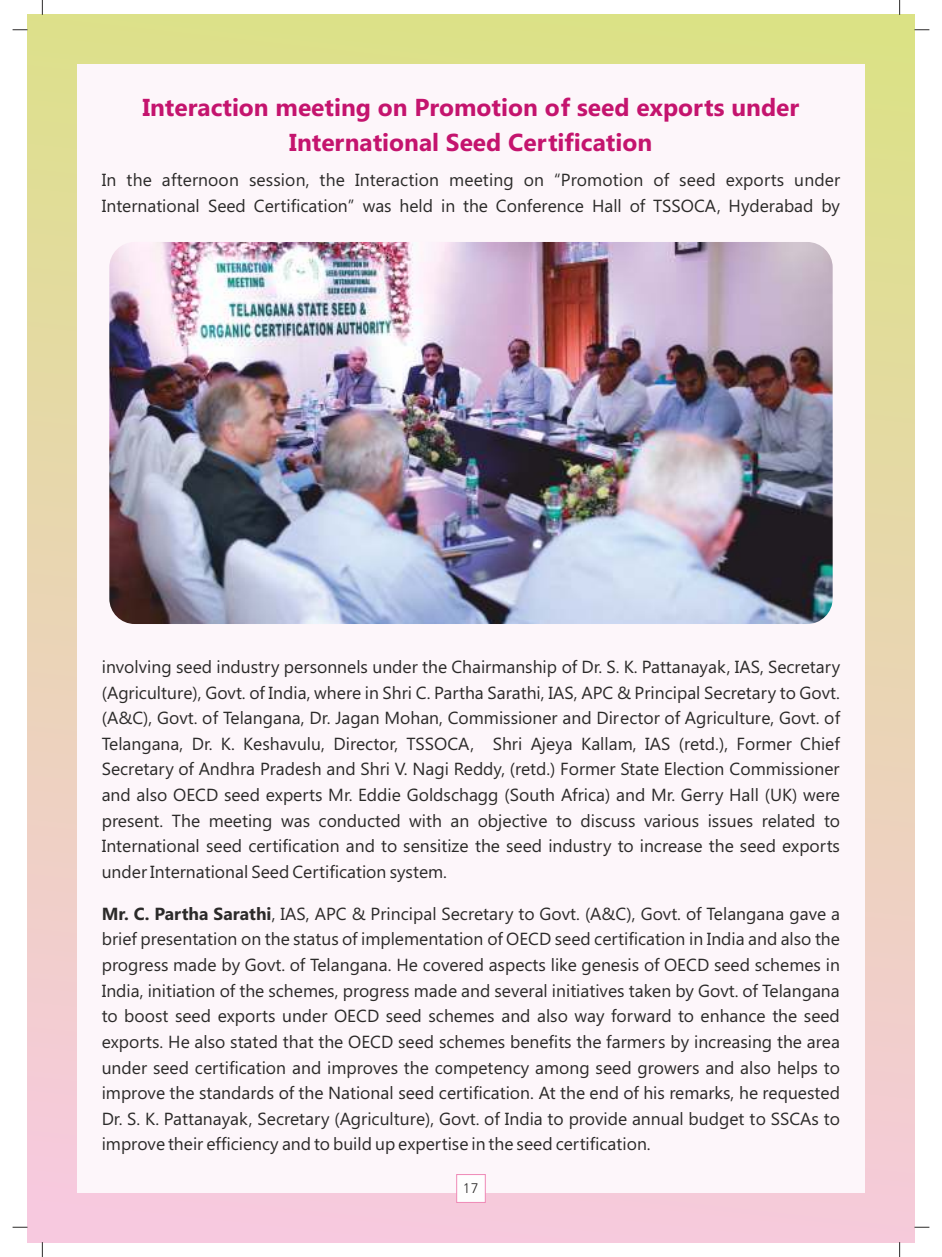
<style>
.page{position:relative;width:942px;height:1257px;background:#fff}
.page>*{position:absolute;margin:0;border:0;box-sizing:border-box;transform-origin:0 0}
.t1{font:700 24.5px/35.5px "Gadugi";color:#c4146e;text-align:center}
.t2{font:17.5px/25.6px "Gadugi";color:#2b2a29;text-align:justify}
.t3{font:14px "Humanist 777 BT Light B";color:#2b2a29}
.s1{font-weight:700}
</style>
<div class="page">
<div style="left:27px;top:15px;width:887px;height:1227px;background:linear-gradient(to bottom,#dce187,#f7c9de)"></div>
<div style="left:77px;top:64px;width:787px;height:1128px;background:#fdf6fa"></div>
<svg style="left:13px;top:29px;width:14px;height:1px"></svg>
<svg style="left:914px;top:29px;width:15px;height:1px"></svg>
<svg style="left:13px;top:1226px;width:14px;height:1px"></svg>
<svg style="left:914px;top:1226px;width:15px;height:1px"></svg>
<svg style="left:899px;top:1242px;width:1px;height:14px"></svg>
<svg style="left:899px;top:0;width:1px;height:15px"></svg>
<svg style="left:42px;top:1242px;width:1px;height:14px"></svg>
<svg style="left:42px;top:0;width:1px;height:15px"></svg>
<img style="left:109px;top:242px;width:723px;height:382px;border-radius:25px">
<svg style="left:456px;top:1174px;width:30px;height:29px"></svg>
<h1 class="t1" style="left:142px;top:92px;width:658px">Interaction meeting on Promotion of seed exports under<br>International Seed Certification</h1>
<p class="t2" style="left:102px;top:169px;width:739px">In the afternoon session, the Interaction meeting on “Promotion of seed exports under<br>International Seed Certification” was held in the Conference Hall of TSSOCA, Hyderabad by</p>
<p class="t2" style="left:102px;top:655px;width:740px">involving seed industry personnels under the Chairmanship of Dr. S. K. Pattanayak, IAS, Secretary (Agriculture), Govt. of India, where in Shri C. Partha Sarathi, IAS, APC &amp; Principal Secretary to Govt. (A&amp;C), Govt. of Telangana, Dr. Jagan Mohan, Commissioner and Director of Agriculture, Govt. of Telangana, Dr. K. Keshavulu, Director, TSSOCA, Shri Ajeya Kallam, IAS (retd.), Former Chief Secretary of Andhra Pradesh and Shri V. Nagi Reddy, (retd.) Former State Election Commissioner and also OECD seed experts Mr. Eddie Goldschagg (South Africa) and Mr. Gerry Hall (UK) were present. The meeting was conducted with an objective to discuss various issues related to International seed certification and to sensitize the seed industry to increase the seed exports under International Seed Certification system.</p>
<p class="t2" style="left:102px;top:902px;width:740px"><span class="s1">Mr. C. Partha Sarathi</span>, IAS, APC &amp; Principal Secretary to Govt. (A&amp;C), Govt. of Telangana gave a brief presentation on the status of implementation of OECD seed certification in India and also the progress made by Govt. of Telangana. He covered aspects like genesis of OECD seed schemes in India, initiation of the schemes, progress made and several initiatives taken by Govt. of Telangana to boost seed exports under OECD seed schemes and also way forward to enhance the seed exports. He also stated that the OECD seed schemes benefits the farmers by increasing the area under seed certification and improves the competency among seed growers and also helps to improve the standards of the National seed certification. At the end of his remarks, he requested Dr. S. K. Pattanayak, Secretary (Agriculture), Govt. of India to provide annual budget to SSCAs to improve their efficiency and to build up expertise in the seed certification.</p>
<p class="t3" style="left:463px;top:1182px;width:17px">17</p>
</div>
